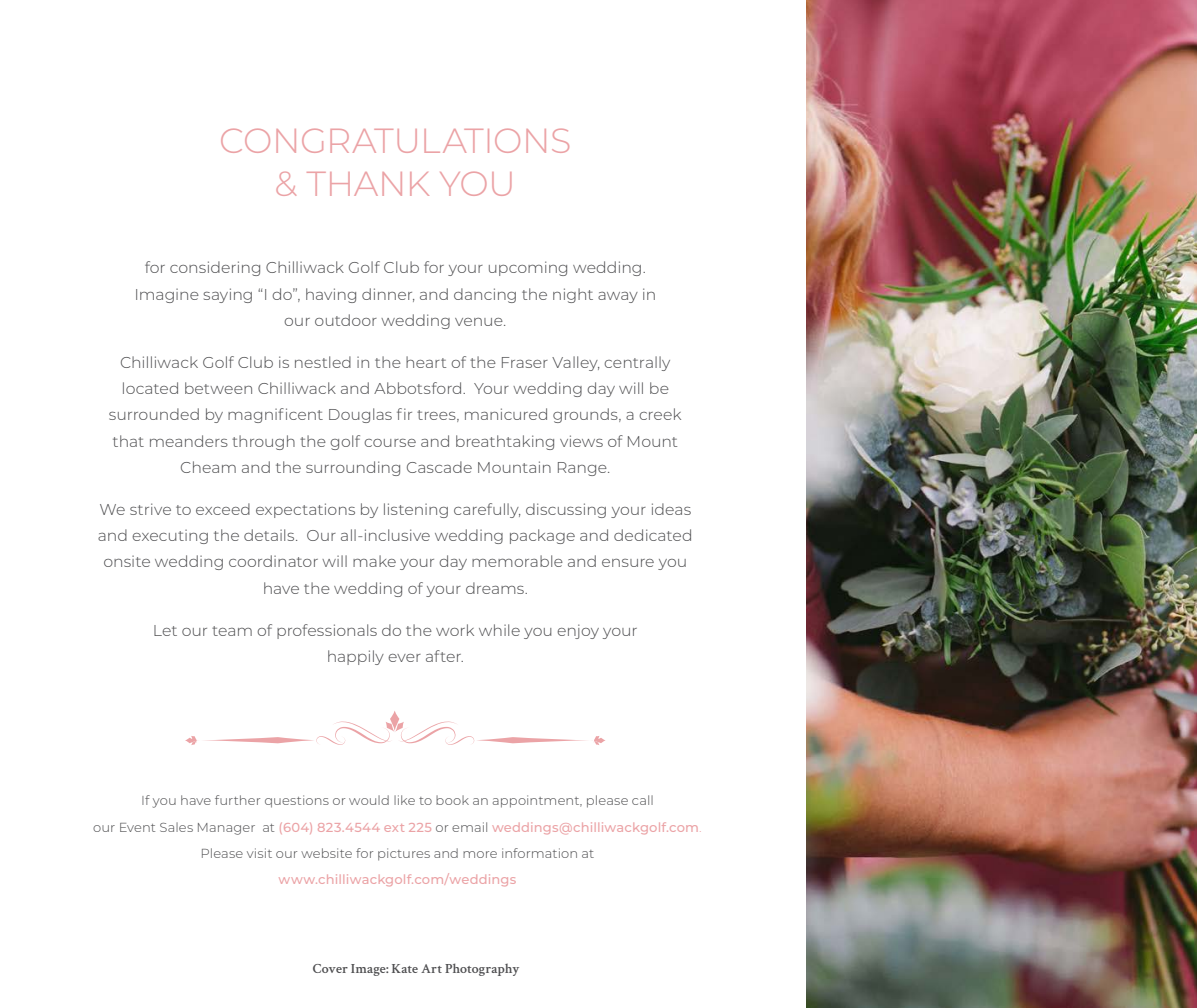
<style>
.page{position:relative;width:1197px;height:1008px;background:#fff}
.page>*{position:absolute;margin:0;border:0;box-sizing:border-box;transform-origin:0 0}
.t1{font:300 35px/43.8px "Montserrat";letter-spacing:-.015em;color:#eba3a6;text-align:center}
.t2{font:300 15.75px/26.2px "Montserrat";letter-spacing:-.01em;color:#4d4d4f;text-align:center}
.t3{font:600 14px "Crimson Text";color:#4d4d4f}
.t4{font:300 13.12px/26.2px "Montserrat";letter-spacing:-.005em;color:#4d4d4f;text-align:center}
.t5{font:500 13.12px "Montserrat";letter-spacing:.01em;color:#eba3a6}
.s1{font-weight:500;color:#eba3a6}
.s2{color:#eba3a6}
</style>
<div class="page">
<img style="left:806px;top:0;width:391px;height:1008px">
<svg style="left:185px;top:711px;width:421px;height:34px"></svg>
<h1 class="t1" style="left:219px;top:117px;width:354px">CONGRATULATIONS &amp; THANK YOU</h1>
<p class="t2" style="left:134px;top:254px;width:523px">for considering Chilliwack Golf Club for your upcoming wedding.<br>Imagine saying “I do”, having dinner, and dancing the night away in our outdoor wedding venue.</p>
<p class="t2" style="left:109px;top:349px;width:574px">Chilliwack Golf Club is nestled in the heart of the Fraser Valley, centrally located between Chilliwack and Abbotsford. Your wedding day will be surrounded by magnificent Douglas fir trees, manicured grounds, a creek that meanders through the golf course and breathtaking views of Mount Cheam and the surrounding Cascade Mountain Range.</p>
<p class="t2" style="left:98px;top:496px;width:596px">We strive to exceed expectations by listening carefully, discussing your ideas and executing the details. Our all-inclusive wedding package and dedicated onsite wedding coordinator will make your day memorable and ensure you have the wedding of your dreams.</p>
<p class="t2" style="left:153px;top:616px;width:486px">Let our team of professionals do the work while you enjoy your happily ever after.</p>
<p class="t4" style="left:93px;top:787px;width:610px">If you have further questions or would like to book an appointment, please call<br>our Event Sales Manager at <span class="s1">(604) 823.4544 ext 225</span> or email <span class="s1">weddings@chilliwackgolf.com</span><span class="s2">.<br></span>Please visit our website for pictures and more information at</p>
<p class="t5" style="left:279px;top:870px;width:239px">www.chilliwackgolf.com/weddings</p>
<p class="t3" style="left:313px;top:958px;width:208px">Cover Image: Kate Art Photography</p>
</div>
